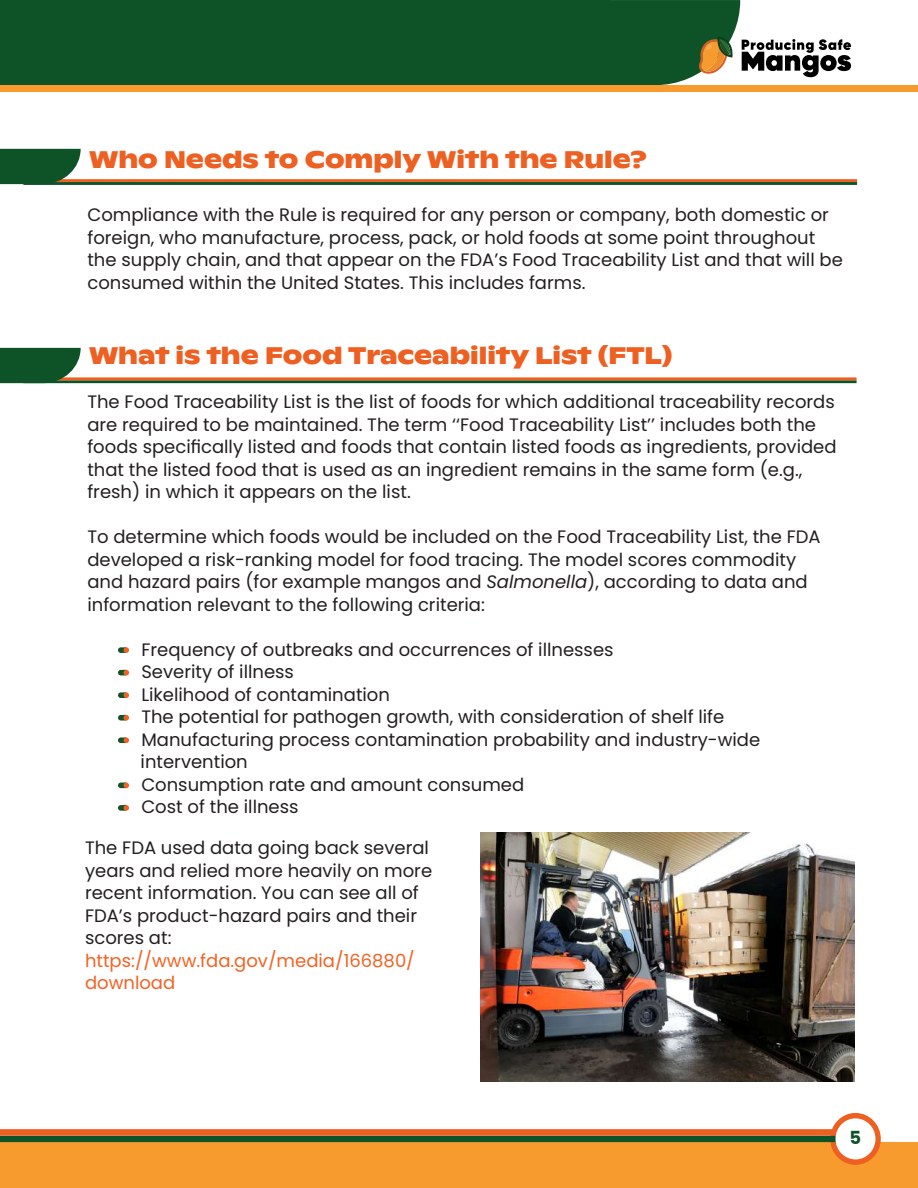
<style>
.page{position:relative;width:918px;height:1188px;background:#fff}
.page>*{position:absolute;margin:0;border:0;box-sizing:border-box;transform-origin:0 0}
.t1{font:700 24px "ABC Ginto Nord";color:#ee6022}
.t2{font:18px/22.5px "Poppins";color:#231f20}
.t3{font:18px/22.5px "Poppins";color:#f26223}
.t4{font:700 18px "Poppins";color:#0e5228}
.s1{font-style:italic}
</style>
<div class="page">
<div style="left:0;top:1142px;width:918px;height:46px;background:#f89b2f"></div>
<svg style="left:830px;top:1113px;width:51px;height:52px"></svg>
<svg style="left:0;top:1129px;width:838px;height:13px;background:#855e2b"></svg>
<div style="left:836px;top:1118px;width:39px;height:41px;background:#fff;border-radius:50%"></div>
<div style="left:0;top:0;width:610px;height:85px;background:#0e5228"></div>
<div style="left:0;top:85px;width:918px;height:7px;background:#f89b2f"></div>
<svg style="left:610px;top:0;width:241px;height:85px"></svg>
<svg style="left:0;top:149px;width:857px;height:36px"></svg>
<svg style="left:0;top:348px;width:857px;height:35px"></svg>
<img style="left:481px;top:833px;width:373px;height:249px">
<svg style="left:118px;top:647px;width:11px;height:6px"></svg>
<svg style="left:118px;top:715px;width:11px;height:6px"></svg>
<svg style="left:118px;top:670px;width:11px;height:5px"></svg>
<svg style="left:118px;top:738px;width:11px;height:5px"></svg>
<svg style="left:118px;top:783px;width:11px;height:5px"></svg>
<svg style="left:118px;top:692px;width:11px;height:6px"></svg>
<svg style="left:118px;top:805px;width:11px;height:6px"></svg>
<h1 class="t1" style="left:89px;top:144px;width:559px">Who Needs to Comply With the Rule?</h1>
<p class="t2" style="left:87px;top:204px;width:757px">Compliance with the Rule is required for any person or company, both domestic or foreign, who manufacture, process, pack, or hold foods at some point throughout the supply chain, and that appear on the FDA’s Food Traceability List and that will be consumed within the United States. This includes farms.</p>
<h1 class="t1" style="left:89px;top:340px;width:585px">What is the Food Traceability List (FTL)</h1>
<p class="t2" style="left:87px;top:391px;width:751px">The Food Traceability List is the list of foods for which additional traceability records are required to be maintained. The term ‘‘Food Traceability List’’ includes both the foods specifically listed and foods that contain listed foods as ingredients, provided that the listed food that is used as an ingredient remains in the same form (e.g., fresh) in which it appears on the list.</p>
<p class="t2" style="left:87px;top:526px;width:735px">To determine which foods would be included on the Food Traceability List, the FDA developed a risk-ranking model for food tracing. The model scores commodity and hazard pairs (for example mangos and <span class="s1">Salmonella</span>), according to data and information relevant to the following criteria:</p>
<p class="t2" style="left:121px;top:638px;width:494px">• Frequency of outbreaks and occurrences of illnesses</p>
<p class="t2" style="left:121px;top:661px;width:174px">• Severity of illness</p>
<p class="t2" style="left:121px;top:683px;width:270px">• Likelihood of contamination</p>
<p class="t2" style="left:121px;top:706px;width:604px">• The potential for pathogen growth, with consideration of shelf life</p>
<p class="t2" style="left:141px;top:728px;width:621px;text-indent:-19px">• Manufacturing process contamination probability and industry-wide intervention</p>
<p class="t2" style="left:121px;top:773px;width:404px">• Consumption rate and amount consumed</p>
<p class="t2" style="left:121px;top:796px;width:179px">• Cost of the illness</p>
<p class="t2" style="left:85px;top:837px;width:349px">The FDA used data going back several years and relied more heavily on more recent information. You can see all of<br>FDA’s product-hazard pairs and their scores at:</p>
<p class="t3" style="left:85px;top:949px;width:331px">https://www.fda.gov/media/166880/ download</p>
<p class="t4" style="left:850px;top:1128px;width:13px">5</p>
</div>
